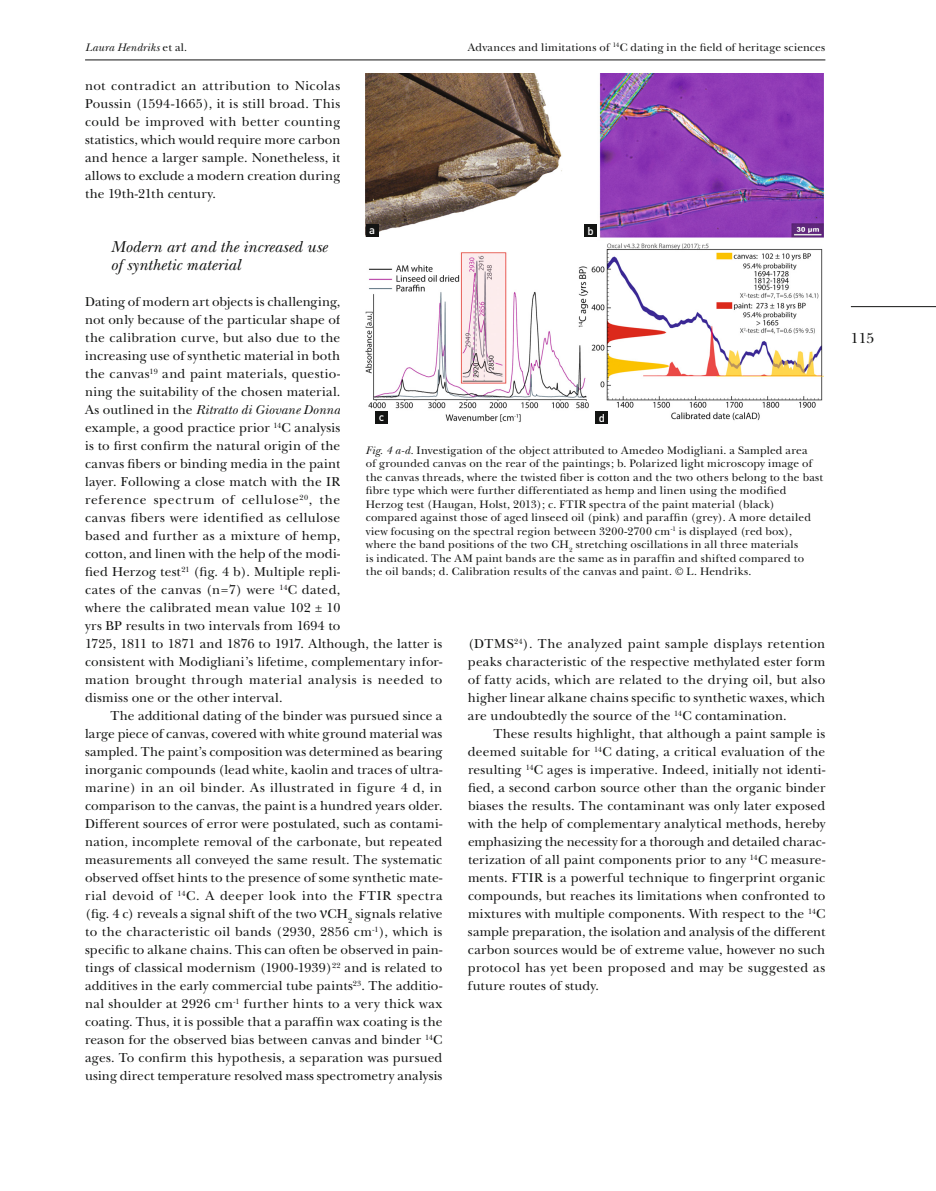
<style>
.page{position:relative;width:936px;height:1191px;background:#fff}
.page>*{position:absolute;margin:0;border:0;box-sizing:border-box;transform-origin:0 0}
.t1{font:italic 16.5px/18px "New Baskerville";letter-spacing:.005em;color:#131413}
.t2{font:15px "New Baskerville";color:#131413}
.t3{font:13.5px/18px "New Baskerville";letter-spacing:.015em;color:#131413;text-align:justify}
.t4{font:11.4px/13.5px "New Baskerville";letter-spacing:.02em;color:#131413}
.t5{font:italic 11.4px "New Baskerville";letter-spacing:.02em;color:#131413}
.t6{font:500 11.25px "DIN";color:#fff}
.s1{font-style:normal}
.s2{font-style:italic}
.s3{font-family:"Times New Roman";font-size:16.5px}
</style>
<div class="page">
<hr style="left:850px;top:306px;width:85px;height:1px;background:#131413">
<hr style="left:85px;top:60px;width:740px;height:1px;background:#131413">
<img style="left:366px;top:74px;width:457px;height:348px">
<div style="left:375px;top:411px;width:13px;height:13px;background:#131413"></div>
<div style="left:366px;top:224px;width:12px;height:13px;background:#131413"></div>
<div style="left:584px;top:224px;width:13px;height:13px;background:#131413"></div>
<div style="left:595px;top:411px;width:13px;height:13px;background:#131413"></div>
<p class="t5" style="left:85px;top:42px;width:104px">Laura Hendriks <span class="s1">et al.</span></p>
<p class="t4" style="left:468px;top:43px;width:359px">Advances and limitations of <sup>14</sup>C dating in the field of heritage sciences</p>
<p class="t3" style="left:85px;top:80px;width:257px">not contradict an attribution to Nicolas Poussin (1594-1665), it is still broad. This could be improved with better counting statistics, which would require more carbon and hence a larger sample. Nonetheless, it allows to exclude a modern creation during the 19th-21th century.</p>
<p class="t1" style="left:111px;top:241px;width:218px">Modern art and the increased use of synthetic material</p>
<p class="t3" style="left:85px;top:296px;width:359px;text-align:left">Dating of modern art objects is challenging,<br>not only because of the particular shape of<br>the calibration curve, but also due to the<br>increasing use of synthetic material in both<br>the canvas<sup>19</sup> and paint materials, questio-<br>ning the suitability of the chosen material.<br>As outlined in the <span class="s2">Ritratto di Giovane Donna<br></span>example, a good practice prior <sup>14</sup>C analysis<br>is to first confirm the natural origin of the<br>canvas fibers or binding media in the paint<br>layer. Following a close match with the IR<br>reference spectrum of cellulose<sup>20</sup>, the<br>canvas fibers were identified as cellulose<br>based and further as a mixture of hemp,<br>cotton, and linen with the help of the modi-<br>fied Herzog test<sup>21</sup> (fig. 4 b). Multiple repli-<br>cates of the canvas (n=7) were <sup>14</sup>C dated,<br>where the calibrated mean value 102 ± 10<br>yrs BP results in two intervals from 1694 to<br>1725, 1811 to 1871 and 1876 to 1917. Although, the latter is consistent with Modigliani’s lifetime, complementary infor&shy;mation brought through material analysis is needed to dismiss one or the other interval.</p>
<p class="t3" style="left:85px;top:710px;width:359px;text-indent:26px">The additional dating of the binder was pursued since a large piece of canvas, covered with white ground material was sampled. The paint’s composition was determined as bearing inorganic compounds (lead white, kaolin and traces of ultra&shy;marine) in an oil binder. As illustrated in figure 4 d, in comparison to the canvas, the paint is a hundred years older.<br>Different sources of error were postulated, such as contami&shy;nation, incomplete removal of the carbonate, but repeated measurements all conveyed the same result. The systematic observed offset hints to the presence of some synthetic mate&shy;rial devoid of <sup>14</sup>C. A deeper look into the FTIR spectra (fig. 4 c) reveals a signal shift of the two <span class="s3">ν</span>CH<sub>2</sub> signals relative to the characteristic oil bands (2930, 2856 cm<sup>-1</sup>), which is specific to alkane chains. This can often be observed in pain&shy;tings of classical modernism (1900-1939)<sup>22</sup> and is related to additives in the early commercial tube paints<sup>23</sup>. The additio&shy;nal shoulder at 2926 cm<sup>-1</sup> further hints to a very thick wax coating. Thus, it is possible that a paraffin wax coating is the reason for the observed bias between canvas and binder <sup>14</sup>C ages. To confirm this hypothesis, a separation was pursued using direct temperature resolved mass spectrometry analysis</p>
<p class="t6" style="left:369px;top:225px;width:7px">a</p>
<p class="t6" style="left:587px;top:227px;width:8px">b</p>
<p class="t6" style="left:598px;top:414px;width:8px">d</p>
<p class="t6" style="left:379px;top:412px;width:7px">c</p>
<p class="t4" style="left:366px;top:446px;width:459px"><span class="s2">Fig. 4 a-d.</span> Investigation of the object attributed to Amedeo Modigliani. a Sampled area<br>of grounded canvas on the rear of the paintings; b. Polarized light microscopy image of the canvas threads, where the twisted fiber is cotton and the two others belong to the bast fibre type which were further differentiated as hemp and linen using the modified Herzog test (Haugan, Holst, 2013); c. FTIR spectra of the paint material (black) compared against those of aged linseed oil (pink) and paraffin (grey). A more detailed view focusing on the spectral region between 3200-2700 cm<sup>-1</sup> is displayed (red box), where the band positions of the two CH<sub>2</sub> stretching oscillations in all three materials<br>is indicated. The AM paint bands are the same as in paraffin and shifted compared to the oil bands; d. Calibration results of the canvas and paint. © L. Hendriks.</p>
<p class="t3" style="left:468px;top:638px;width:359px">(DTMS<sup>24</sup>). The analyzed paint sample displays retention peaks characteristic of the respective methylated ester form of fatty acids, which are related to the drying oil, but also higher linear alkane chains specific to synthetic waxes, which are undoubtedly the source of the <sup>14</sup>C contamination.</p>
<p class="t3" style="left:468px;top:728px;width:359px;text-indent:26px">These results highlight, that although a paint sample is deemed suitable for <sup>14</sup>C dating, a critical evaluation of the resulting <sup>14</sup>C ages is imperative. Indeed, initially not identi&shy;fied, a second carbon source other than the organic binder biases the results. The contaminant was only later exposed with the help of complementary analytical methods, hereby emphasizing the necessity for a thorough and detailed charac&shy;terization of all paint components prior to any <sup>14</sup>C measure&shy;ments. FTIR is a powerful techn ique to fingerprint organic compounds, but reaches its limitations when confronted to mixtures with multiple components. With respect to the <sup>14</sup>C sample preparation, the isolation and analysis of the different carbon sources would be of extreme value, however no such protocol has yet been proposed and may be suggested as future routes of study.</p>
<p class="t2" style="left:850px;top:332px;width:25px">115</p>
</div>
